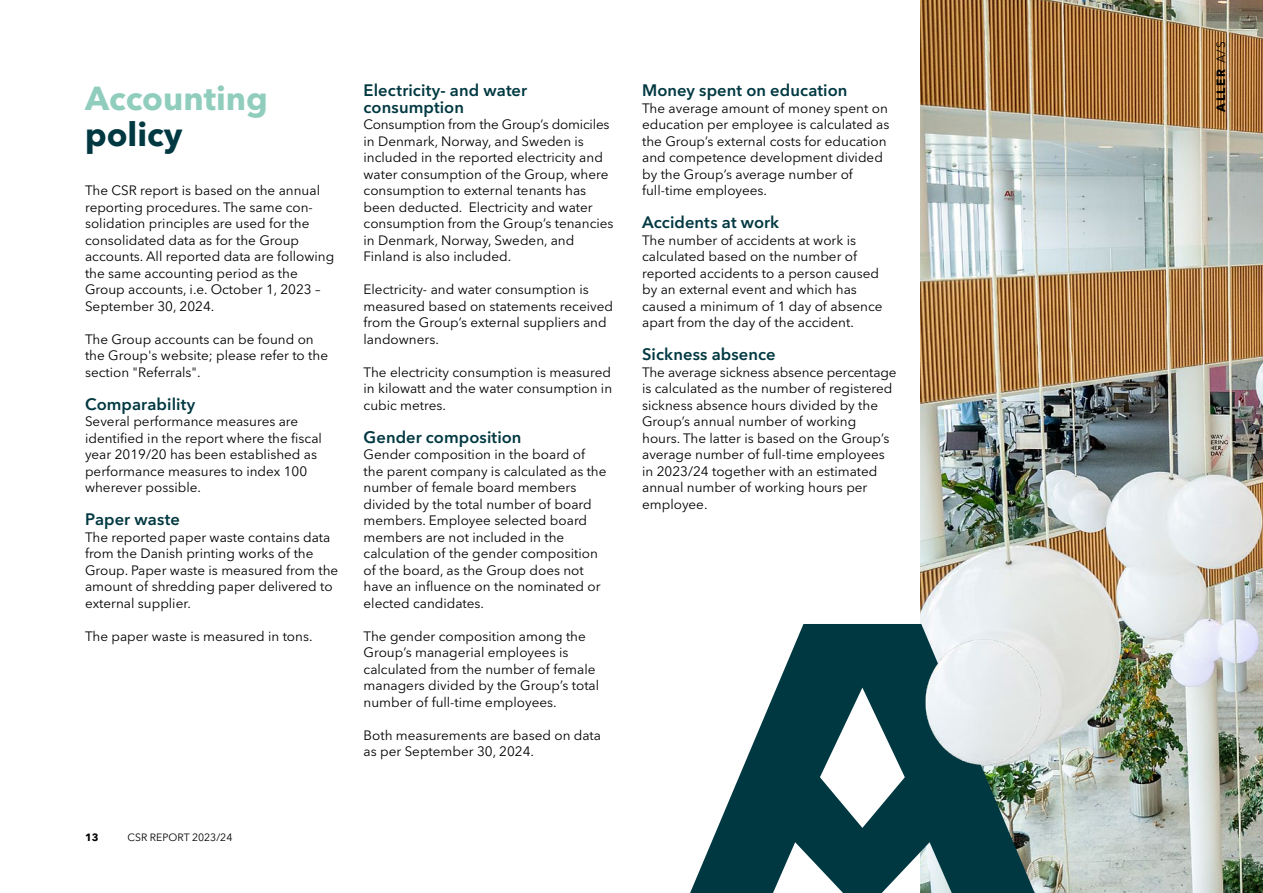
<style>
.page{position:relative;width:1263px;height:893px;background:#fff}
.page>*{position:absolute;margin:0;border:0;box-sizing:border-box;transform-origin:0 0}
.Rubrik_22{font:700 33px/36px "Avenir Next LT Pro";color:#90cdbd}
.Rubrik_11{font:600 16.5px/16.5px "Avenir Next LT Pro";letter-spacing:.005em;color:#003841}
.Brød{font:13.5px/16.5px "Avenir Next LT Pro";color:#000}
.t1{font:700 12px "Avenir Next LT Pro";color:#000}
.t2{font:10.5px "Avenir Next LT Pro";color:#000}
.t3{font:700 10.5px "Avenir Next LT Pro";color:#000}
.s1{color:#003841}
.s2{font-weight:400}
</style>
<div class="page">
<img style="left:921px;top:0;width:342px;height:893px">
<svg style="left:690px;top:624px;width:345px;height:269px;fill:#003841"></svg>
<p class="Rubrik_22" style="left:85px;top:80px;width:184px">Accounting <span class="s1">policy</span></p>
<p class="Brød" style="left:85px;top:182px;width:251px">The CSR report is based on the annual reporting procedures. The same con&shy;solidation principles are used for the consolidated data as for the Group accounts. All reported data are following the same accounting period as the Group accounts, i.e. October 1, 2023 – September 30, 2024.</p>
<p class="Brød" style="left:85px;top:331px;width:245px">The Group accounts can be found on the Group's website; please refer to the section "Referrals".</p>
<p class="Rubrik_11" style="left:85px;top:396px;width:112px">Comparability</p>
<p class="Brød" style="left:85px;top:413px;width:238px">Several performance measures are identified in the report where the fiscal year 2019/20 has been established as performance measures to index 100 wherever possible.</p>
<p class="Rubrik_11" style="left:85px;top:511px;width:96px">Paper waste</p>
<p class="Brød" style="left:85px;top:529px;width:255px">The reported paper waste contains data from the Danish printing works of the Group. Paper waste is measured from the amount of shredding paper delivered to external supplier.</p>
<p class="Brød" style="left:85px;top:628px;width:229px">The paper waste is measured in tons.</p>
<p class="Rubrik_11" style="left:364px;top:82px;width:165px">Electricity- and water consumption</p>
<p class="Brød" style="left:364px;top:116px;width:251px">Consumption from the Group’s domiciles in Denmark, Norway, and Sweden is included in the reported electricity and water consumption of the Group, where consumption to external tenants has been deducted. Electricity and water consumption from the Group’s tenancies in Denmark, Norway, Sweden, and Finland is also included.</p>
<p class="Brød" style="left:364px;top:281px;width:251px">Electricity- and water consumption is measured based on statements received from the Group’s external suppliers and landowners.</p>
<p class="Brød" style="left:364px;top:364px;width:250px;text-align:justify">The electricity consumption is measured in kilowatt and the water consumption in cubic metres.</p>
<p class="Rubrik_11" style="left:364px;top:429px;width:159px">Gender composition</p>
<p class="Brød" style="left:364px;top:446px;width:244px">Gender composition in the board of the parent company is calculated as the number of female board members divided by the total number of board members. Employee selected board members are not included in the calculation of the gender composition of the board, as the Group does not have an influence on the nominated or elected candidates.</p>
<p class="Brød" style="left:364px;top:628px;width:237px">The gender composition among the Group’s managerial employees is calculated from the number of female managers divided by the Group’s total number of full-time employees.</p>
<p class="Brød" style="left:364px;top:727px;width:239px">Both measurements are based on data as per September 30, 2024.</p>
<p class="Rubrik_11" style="left:642px;top:82px;width:207px">Money spent on education</p>
<p class="Brød" style="left:642px;top:100px;width:249px">The average amount of money spent on education per employee is calculated as the Group’s external costs for education and competence development divided by the Group’s average number of full-time employees.</p>
<p class="Rubrik_11" style="left:642px;top:214px;width:139px">Accidents at work</p>
<p class="Brød" style="left:642px;top:232px;width:242px">The number of accidents at work is calculated based on the number of reported accidents to a person caused by an external event and which has caused a minimum of 1 day of absence apart from the day of the accident.</p>
<p class="Rubrik_11" style="left:642px;top:346px;width:135px">Sickness absence</p>
<p class="Brød" style="left:642px;top:364px;width:256px">The average sickness absence percentage is calculated as the number of registered sickness absence hours divided by the Group’s annual number of working hours. The latter is based on the Group’s average number of full-time employees in 2023/24 together with an estimated annual number of working hours per employee.</p>
<p class="t3" style="left:85px;top:831px;width:15px">13</p>
<p class="t2" style="left:128px;top:831px;width:106px">CSR REPORT 2023/24</p>
<p class="t1" style="left:1214px;top:112px;width:72px;rotate:-90deg">ALLER <span class="s2">A/S</span></p>
</div>
